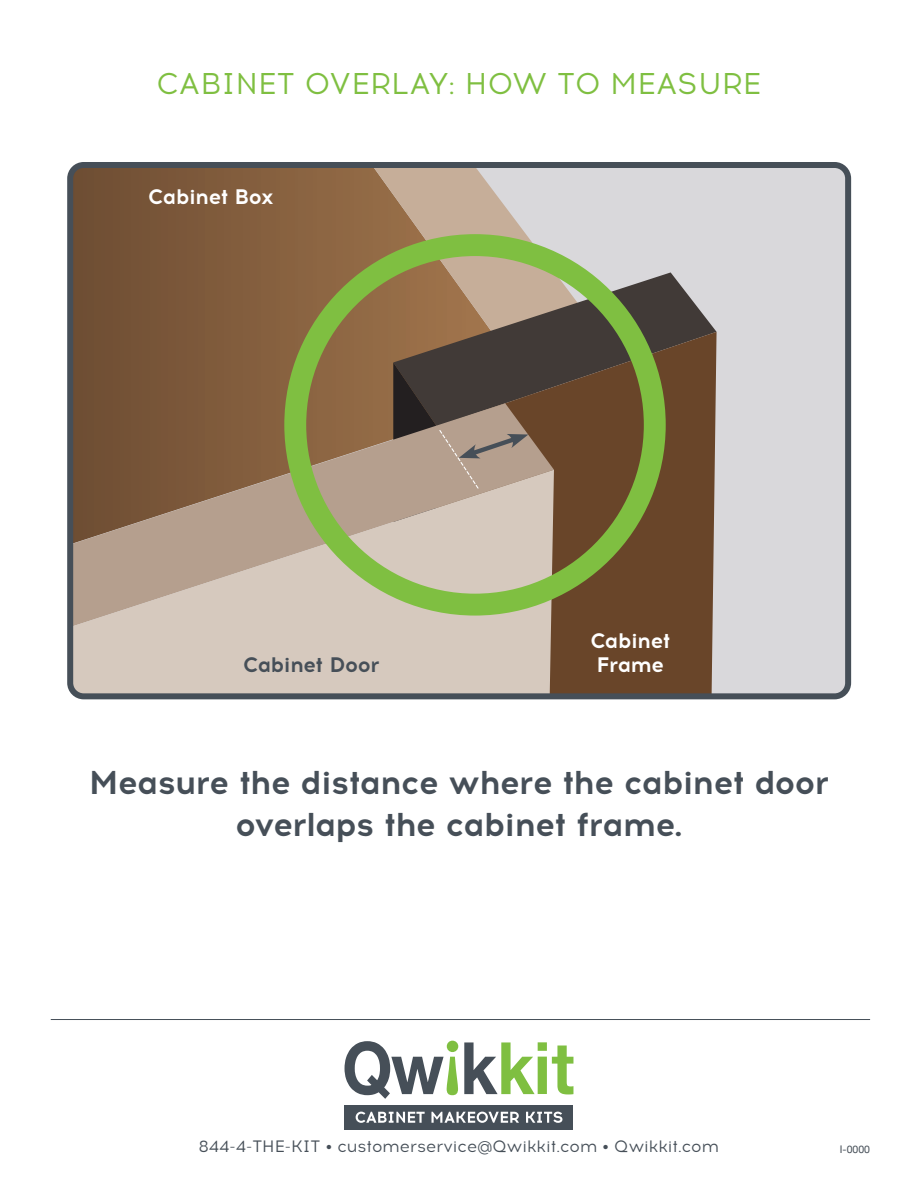
<style>
.page{position:relative;width:918px;height:1188px;background:#fff}
.page>*{position:absolute;margin:0;border:0;box-sizing:border-box;transform-origin:0 0}
.t1{font:700 33px/42px "Acrom";letter-spacing:-.02em;color:#464f58;text-align:center}
.t2{font:30px "Acrom";letter-spacing:.01em;color:#7fbf41}
.t3{font:700 21px/24px "Acrom";letter-spacing:-.02em;color:#fff}
.t4{font:700 21px "Acrom";letter-spacing:-.02em;color:#464f58}
.t5{font:16.5px "Acrom";color:#464f58}
.t6{font:10.5px "Helvetica Neue";color:#464f58}
</style>
<div class="page">
<hr style="left:51px;top:1019px;width:819px;height:1px;background:#464f58">
<div style="left:70px;top:165px;width:778px;height:531px;background:#d9d8db;border-radius:14px"></div>
<svg style="left:74px;top:169px;width:319px;height:234px;background:#7d5a3b"></svg>
<svg style="left:320px;top:169px;width:266px;height:173px"></svg>
<svg style="left:393px;top:272px;width:324px;height:90px;background:#8e8166"></svg>
<svg style="left:437px;top:332px;width:280px;height:360px;background:#674e2f"></svg>
<svg style="left:74px;top:403px;width:480px;height:67px;background:#825f42"></svg>
<svg style="left:74px;top:470px;width:480px;height:222px;background:#bdae9a"></svg>
<div style="left:67px;top:162px;width:784px;height:537px;border:6px solid #464f58;border-radius:14px"></div>
<div style="left:284px;top:234px;width:382px;height:382px;border:22px solid #7fbf41;border-radius:50%"></div>
<svg style="left:393px;top:362px;width:135px;height:334px;background:#aba290"></svg>
<div style="left:345px;top:1105px;width:228px;height:25px;background:#464f58"></div>
<svg style="left:345px;top:1041px;width:113px;height:58px"></svg>
<svg style="left:464px;top:1042px;width:109px;height:52px"></svg>
<svg style="left:356px;top:1112px;width:69px;height:11px"></svg>
<svg style="left:431px;top:1112px;width:88px;height:11px"></svg>
<svg style="left:526px;top:1112px;width:36px;height:11px"></svg>
<p class="t2" style="left:157px;top:64px;width:606px">CABINET OVERLAY: HOW TO MEASURE</p>
<p class="t3" style="left:148px;top:185px;width:127px">Cabinet Box</p>
<p class="t4" style="left:243px;top:650px;width:138px">Cabinet Door</p>
<p class="t3" style="left:590px;top:629px;width:82px">Cabinet<br>Frame</p>
<p class="t1" style="left:89px;top:762px;width:741px">Measure the distance where the cabinet door overlaps the cabinet frame.</p>
<p class="t5" style="left:199px;top:1136px;width:522px">844-4-THE-KIT • customerservice@Qwikkit.com • Qwikkit.com</p>
<p class="t6" style="left:840px;top:1142px;width:32px">I-0000</p>
</div>
